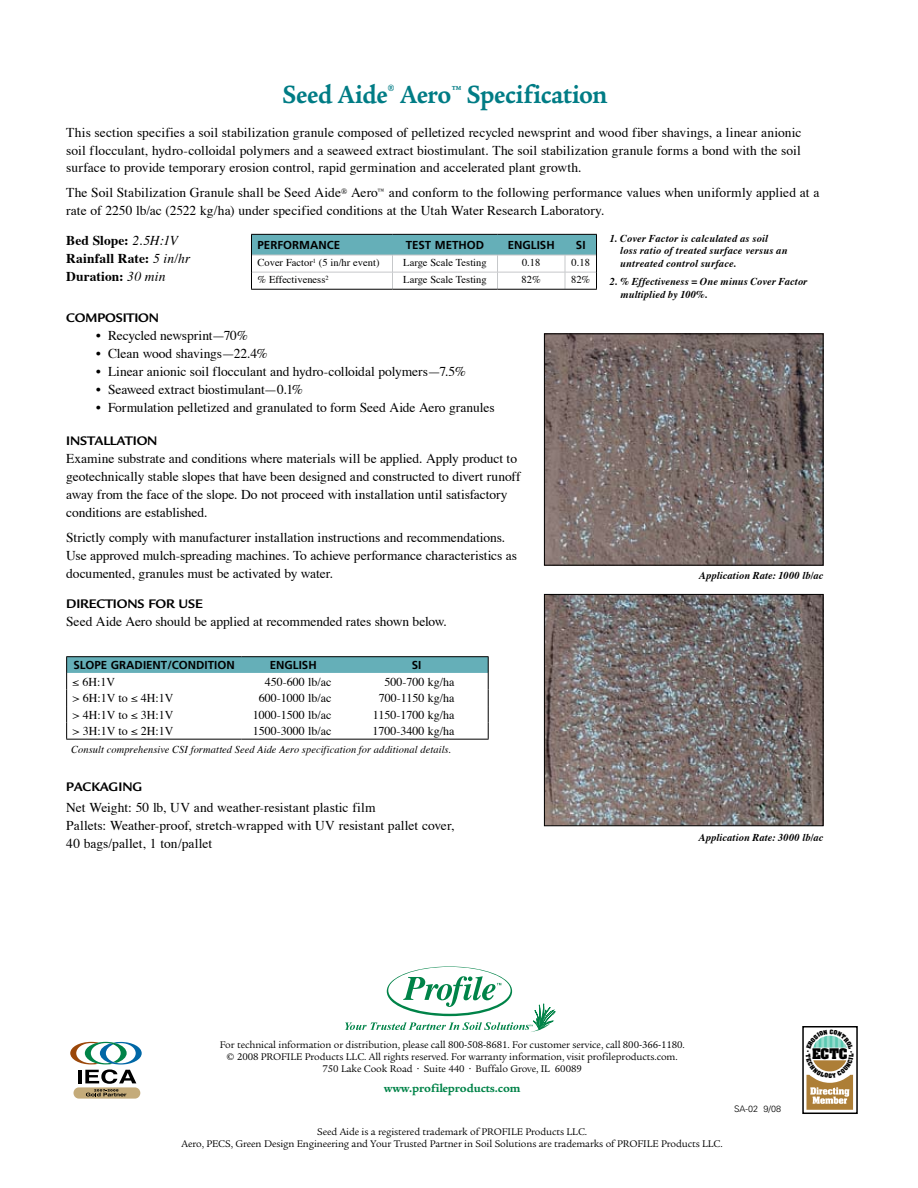
<style>
.page{position:relative;width:918px;height:1188px;background:#fff}
.page>*{position:absolute;margin:0;border:0;box-sizing:border-box;transform-origin:0 0}
.t1{font:700 27px "Legacy Serif";letter-spacing:-.01em;color:#007c85;scale:.9 1}
.t2{font:13.5px/18px "Times";color:#000}
.t3{font:700 13.5px/18px "Times";letter-spacing:.01em;color:#000}
.t4{font:700 13.5px "Legacy Sans";letter-spacing:-.01em;color:#000}
.t5{font:700 12.45px "Aachen";color:#000}
.t6{font:12px "Times";color:#000}
.t7{font:700 12px "Legacy Serif";letter-spacing:-.01em;color:#008348}
.t8{font:700 11.55px "Frutiger";color:#000}
.t9{font:10.5px/12px "Legacy Serif";letter-spacing:-.01em;color:#000;text-align:center}
.t10{font:italic 700 10.5px/12.8px "Times";letter-spacing:.015em;color:#000}
.t11{font:10.5px "Times";color:#000}
.t12{font:italic 10.5px "Times";letter-spacing:.01em;color:#000}
.t13{font:700 9.9px "Legacy Serif";color:#007c85;scale:.9 1}
.t14{font:300 9px "Univers";color:#000}
.s1{font-weight:400;font-style:italic}
</style>
<div class="page">
<svg style="left:74px;top:1087px;width:66px;height:12px"></svg>
<svg style="left:70px;top:1042px;width:72px;height:54px"></svg>
<svg style="left:345px;top:966px;width:211px;height:66px"></svg>
<div style="left:802px;top:1026px;width:56px;height:88px;border:2px solid #000"></div>
<hr style="left:66px;top:656px;width:176px;height:1px;background:#000">
<hr style="left:242px;top:656px;width:103px;height:1px;background:#000">
<hr style="left:345px;top:656px;width:144px;height:1px;background:#000">
<svg style="left:66px;top:657px;width:423px;height:82px"></svg>
<hr style="left:66px;top:739px;width:176px;height:1px;background:#000">
<hr style="left:242px;top:739px;width:103px;height:1px;background:#000">
<hr style="left:345px;top:739px;width:144px;height:1px;background:#000">
<svg style="left:251px;top:234px;width:346px;height:55px"></svg>
<hr style="left:251px;top:289px;width:142px;height:1px;background:#000">
<hr style="left:393px;top:289px;width:105px;height:1px;background:#000">
<hr style="left:498px;top:289px;width:67px;height:1px;background:#000">
<hr style="left:565px;top:289px;width:32px;height:1px;background:#000">
<img style="left:546px;top:335px;width:276px;height:229px">
<div style="left:544px;top:333px;width:280px;height:233px;border:1px solid #000"></div>
<img style="left:546px;top:596px;width:275px;height:228px">
<div style="left:544px;top:594px;width:279px;height:232px;border:1px solid #000"></div>
<svg style="left:806px;top:1035px;width:48px;height:75px"></svg>
<h1 class="t1" style="left:282px;top:79px;width:362px">Seed Aide Aero<sup>™</sup> Specification</h1>
<p class="t13" style="left:388px;top:82px;width:9px">®</p>
<p class="t2" style="left:66px;top:124px;width:737px;text-align:justify">This section specifies a soil stabilization granule composed of pelletized recycled newsprint and wood fiber shavings, a linear anionic soil flocculant, hydro-colloidal polymers and a seaweed extract biostimulant. The soil stabilization granule forms a bond with the soil surface to provide temporary erosion control, rapid germination and accelerated plant growth.</p>
<p class="t2" style="left:66px;top:185px;width:755px">The Soil Stabilization Granule shall be Seed Aide<sup>®</sup> Aero<sup>™</sup> and conform to the following performance values when uniformly applied at a rate of 2250 lb/ac (2522 kg/ha) under specified conditions at the Utah Water Research Laboratory.</p>
<p class="t3" style="left:66px;top:232px;width:126px">Bed Slope: <span class="s1">2.5H:1V<br></span>Rainfall Rate: <span class="s1">5 in/hr<br></span>Duration: <span class="s1">30 min</span></p>
<p class="t8" style="left:257px;top:238px;width:84px">PERFORMANCE</p>
<p class="t8" style="left:406px;top:238px;width:14px">TEST</p>
<p class="t8" style="left:435px;top:238px;width:20px">METHOD</p>
<p class="t8" style="left:508px;top:238px;width:36px">ENGLISH</p>
<p class="t8" style="left:576px;top:238px;width:11px">SI</p>
<p class="t11" style="left:257px;top:256px;width:124px">Cover Factor<sup>1</sup> (5 in/hr event)</p>
<p class="t11" style="left:403px;top:256px;width:85px">Large Scale Testing</p>
<p class="t11" style="left:522px;top:256px;width:20px">0.18</p>
<p class="t11" style="left:572px;top:256px;width:20px">0.18</p>
<p class="t11" style="left:257px;top:273px;width:73px">% Effectiveness<sup>2</sup></p>
<p class="t11" style="left:403px;top:273px;width:85px">Large Scale Testing</p>
<p class="t11" style="left:522px;top:273px;width:21px">82%</p>
<p class="t11" style="left:571px;top:273px;width:21px">82%</p>
<p class="t4" style="left:66px;top:310px;width:94px">COMPOSITION</p>
<p class="t2" style="left:96px;top:328px;width:153px">• Recycled newsprint—70%</p>
<p class="t2" style="left:96px;top:346px;width:173px">• Clean wood shavings—22.4%</p>
<p class="t2" style="left:96px;top:364px;width:371px">• Linear anionic soil flocculant and hydro-colloidal polymers—7.5%</p>
<p class="t2" style="left:96px;top:382px;width:208px">• Seaweed extract biostimulant—0.1%</p>
<p class="t2" style="left:96px;top:400px;width:400px">• Formulation pelletized and granulated to form Seed Aide Aero granules</p>
<p class="t4" style="left:66px;top:433px;width:93px">INSTALLATION</p>
<p class="t2" style="left:66px;top:451px;width:456px">Examine substrate and conditions where materials will be applied. Apply product to geotechnically stable slopes that have been designed and constructed to divert runoff away from the face of the slope. Do not proceed with installation until satisfactory conditions are established.</p>
<p class="t2" style="left:66px;top:529px;width:452px">Strictly comply with manufacturer installation instructions and recommendations.<br>Use approved mulch-spreading machines. To achieve performance characteristics as documented, granules must be activated by water.</p>
<p class="t4" style="left:66px;top:596px;width:138px">DIRECTIONS FOR USE</p>
<p class="t2" style="left:66px;top:613px;width:382px">Seed Aide Aero should be applied at recommended rates shown below.</p>
<p class="t8" style="left:73px;top:658px;width:161px">SLOPE GRADIENT/CONDITION</p>
<p class="t8" style="left:270px;top:658px;width:48px">ENGLISH</p>
<p class="t8" style="left:412px;top:658px;width:11px">SI</p>
<p class="t6" style="left:73px;top:674px;width:44px">≤ 6H:1V</p>
<p class="t6" style="left:265px;top:674px;width:68px">450-600 lb/ac</p>
<p class="t6" style="left:385px;top:674px;width:71px">500-700 kg/ha</p>
<p class="t6" style="left:73px;top:691px;width:103px">&gt; 6H:1V to ≤ 4H:1V</p>
<p class="t6" style="left:259px;top:691px;width:74px">600-1000 lb/ac</p>
<p class="t6" style="left:379px;top:691px;width:77px">700-1150 kg/ha</p>
<p class="t6" style="left:73px;top:707px;width:103px">&gt; 4H:1V to ≤ 3H:1V</p>
<p class="t6" style="left:253px;top:707px;width:80px">1000-1500 lb/ac</p>
<p class="t6" style="left:373px;top:707px;width:83px">1150-1700 kg/ha</p>
<p class="t6" style="left:73px;top:724px;width:103px">&gt; 3H:1V to ≤ 2H:1V</p>
<p class="t6" style="left:253px;top:724px;width:80px">1500-3000 lb/ac</p>
<p class="t6" style="left:373px;top:724px;width:83px">1700-3400 kg/ha</p>
<p class="t12" style="left:71px;top:743px;width:382px">Consult comprehensive CSI formatted Seed Aide Aero specification for additional details.</p>
<p class="t4" style="left:66px;top:779px;width:78px">PACKAGING</p>
<p class="t2" style="left:66px;top:799px;width:390px">Net Weight: 50 lb, UV and weather-resistant plastic film<br>Pallets: Weather-proof, stretch-wrapped with UV resistant pallet cover,<br>40 bags/pallet, 1 ton/pallet</p>
<p class="t10" style="left:620px;top:232px;width:169px;text-indent:-10px">1. Cover Factor is calculated as soil loss ratio of treated surface versus an untreated control surface.</p>
<p class="t10" style="left:620px;top:276px;width:189px;text-indent:-11px">2. % Effectiveness = One minus Cover Factor multiplied by 100%.</p>
<p class="t10" style="left:699px;top:569px;width:126px">Application Rate: 1000 lb/ac</p>
<p class="t10" style="left:699px;top:831px;width:126px">Application Rate: 3000 lb/ac</p>
<p class="t9" style="left:220px;top:1039px;width:467px">For technical information or distribution, please call 800-508-8681. For customer service, call 800-366-1180. © 2008 PROFILE Products LLC. All rights reserved. For warranty information, visit profileproducts.com.<br>750 Lake Cook Road • Suite 440 • Buffalo Grove, IL 60089</p>
<p class="t7" style="left:384px;top:1081px;width:138px">www.profileproducts.com</p>
<p class="t9" style="left:182px;top:1126px;width:543px">Seed Aide is a registered trademark of PROFILE Products LLC.<br>Aero, PECS, Green Design Engineering and Your Trusted Partner in Soil Solutions are trademarks of PROFILE Products LLC.</p>
<p class="t14" style="left:734px;top:1103px;width:48px">SA-02 9/08</p>
<p class="t5" style="left:812px;top:1045px;width:37px">ECTC</p>
</div>
